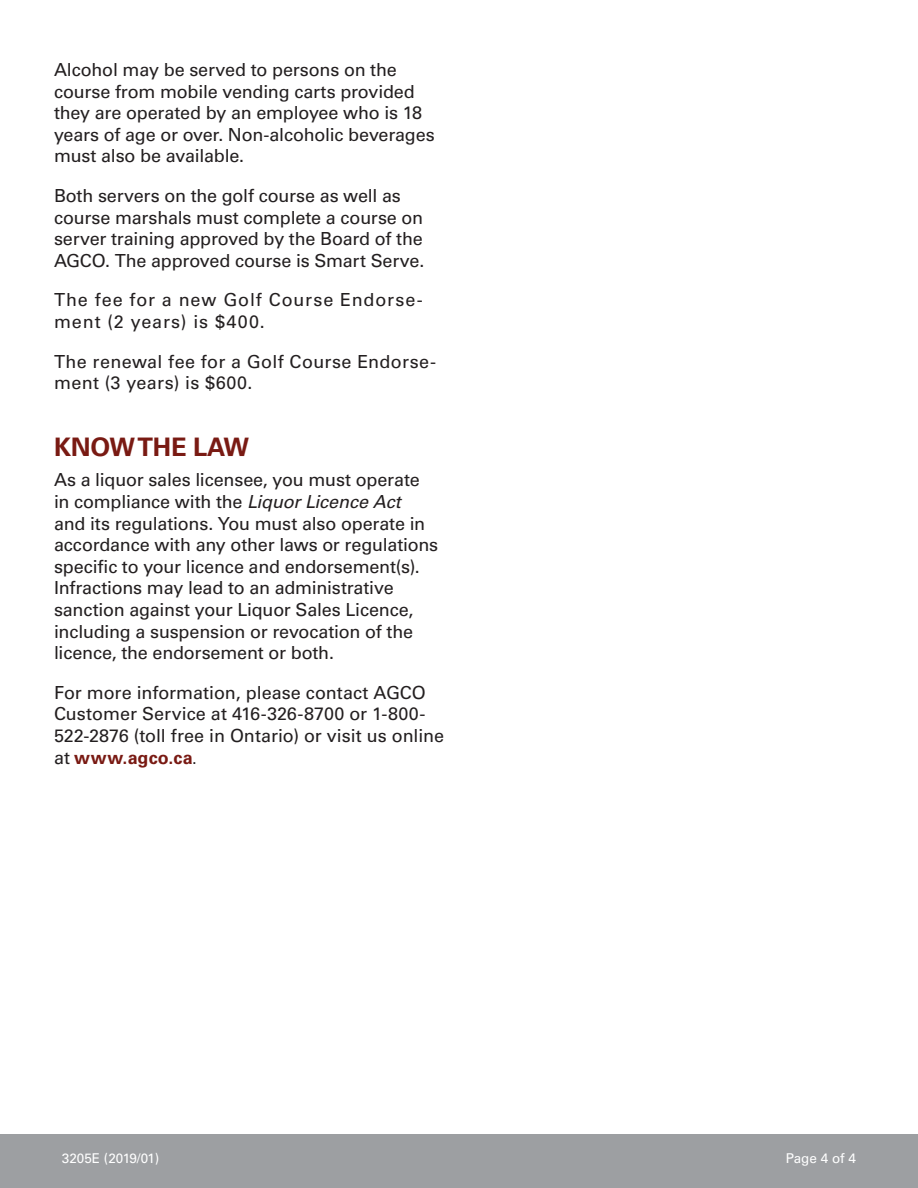
<style>
.page{position:relative;width:918px;height:1188px;background:#fff}
.page>*{position:absolute;margin:0;border:0;box-sizing:border-box;transform-origin:0 0}
.heading_1{font:700 25.5px "Univers LT Std";letter-spacing:-.01em;color:#791a13}
.bodytext{font:18px/21.6px "Univers LT Std";letter-spacing:-.01em;color:#231f20}
.bodytext-2{font:18px/21.6px "Univers LT Std";letter-spacing:.02em;color:#231f20}
.bodytext-3{font:18px/21.6px "Univers LT Std";letter-spacing:.05em;color:#231f20}
.t1{font:13.5px "Univers LT Std";color:#fff}
.s1{font-style:italic}
.s2{font-weight:700;color:#791a13}
.s3{font-stretch:condensed}
</style>
<div class="page">
<div style="left:0;top:1134px;width:918px;height:54px;background:#9d9fa2"></div>
<p class="bodytext" style="left:54px;top:59px;width:382px">Alcohol may be served to persons on the course from mobile vending carts provided they are operated by an employee who is 18 years of age or over. Non-alcoholic beverages must also be available.</p>
<p class="bodytext" style="left:54px;top:185px;width:372px">Both servers on the golf course as well as course marshals must complete a course on server training approved by the Board of the AGCO. The approved course is Smart Serve.</p>
<p class="bodytext-3" style="left:54px;top:289px;width:370px">The fee for a new Golf Course Endorse&shy;ment (2 years) is $400.</p>
<p class="bodytext-2" style="left:54px;top:351px;width:384px">The renewal fee for a Golf Course Endorse&shy;ment (3 years) is $600.</p>
<p class="heading_1" style="left:54px;top:432px;width:196px">KNOW THE LAW</p>
<p class="bodytext" style="left:54px;top:469px;width:386px">As a liquor sales licensee, you must operate in compliance with the <span class="s1">Liquor Licence Act<br></span>and its regulations. You must also operate in accordance with any other laws or regulations specific to your licence and endorsement(s).<br>Infractions may lead to an administrative sanction against your Liquor Sales Licence, including a suspension or revocation of the licence, the endorsement or both.</p>
<p class="bodytext" style="left:54px;top:682px;width:392px">For more information, please contact AGCO Customer Service at 416-326-8700 or 1-800- 522-2876 (toll free in Ontario) or visit us online at <span class="s2">www.agco.ca</span><span class="s3">.</span></p>
<p class="t1" style="left:62px;top:1150px;width:99px">3205E (2019/01)</p>
<p class="t1" style="left:786px;top:1150px;width:72px">Page 4 of 4</p>
</div>
